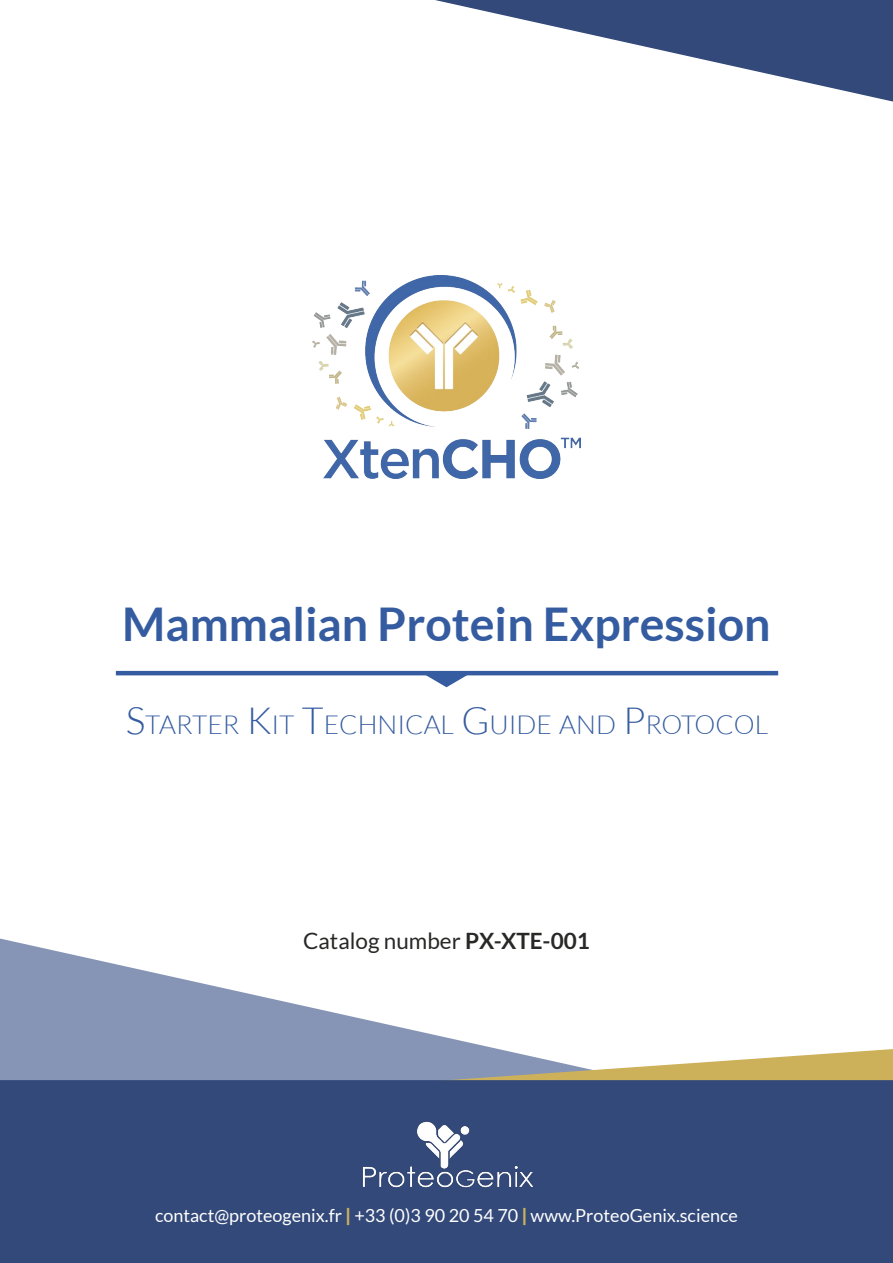
<style>
.page{position:relative;width:893px;height:1263px;background:#fff}
.page>*{position:absolute;margin:0;border:0;box-sizing:border-box;transform-origin:0 0}
.t1{font:700 46.5px "Lato";color:#355ca0}
.t2{font:300 26.25px "Lato";color:#355ca0}
.t3{font:22.5px "Lato";color:#282827}
.t4{font:18px "Lato";color:#fff}
.s1{font-size:37.5px}
.s2{font-weight:700}
.s3{font-weight:900;color:#cdb15a}
</style>
<div class="page">
<svg style="left:0;top:938px;width:493px;height:110px"></svg>
<svg style="left:0;top:1048px;width:893px;height:32px"></svg>
<div style="left:1px;top:1081px;width:891px;height:181px;background:#33497a"></div>
<div style="left:0;top:1080px;width:893px;height:183px;border:2px solid #33497a"></div>
<hr style="left:116px;top:671px;width:662px;height:4px;background:#355ca0">
<svg style="left:420px;top:675px;width:53px;height:13px"></svg>
<img style="left:312px;top:276px;width:269px;height:202px">
<svg style="left:435px;top:0;width:458px;height:102px"></svg>
<img style="left:363px;top:1121px;width:171px;height:67px">
<h1 class="t1" style="left:122px;top:598px;width:650px">Mammalian Protein Expression</h1>
<h2 class="t2" style="left:126px;top:711px;width:644px"><span class="s1">S</span>TARTER <span class="s1">K</span>IT <span class="s1">T</span>ECHNICAL <span class="s1">G</span>UIDE AND <span class="s1">P</span>ROTOCOL</h2>
<p class="t3" style="left:303px;top:929px;width:288px">Catalog number <span class="s2">PX-XTE-001</span></p>
<p class="t4" style="left:155px;top:1206px;width:584px">contact@proteogenix.fr <span class="s3">|</span> +33 (0)3 90 20 54 70 <span class="s3">|</span> www.ProteoGenix.science</p>
</div>
